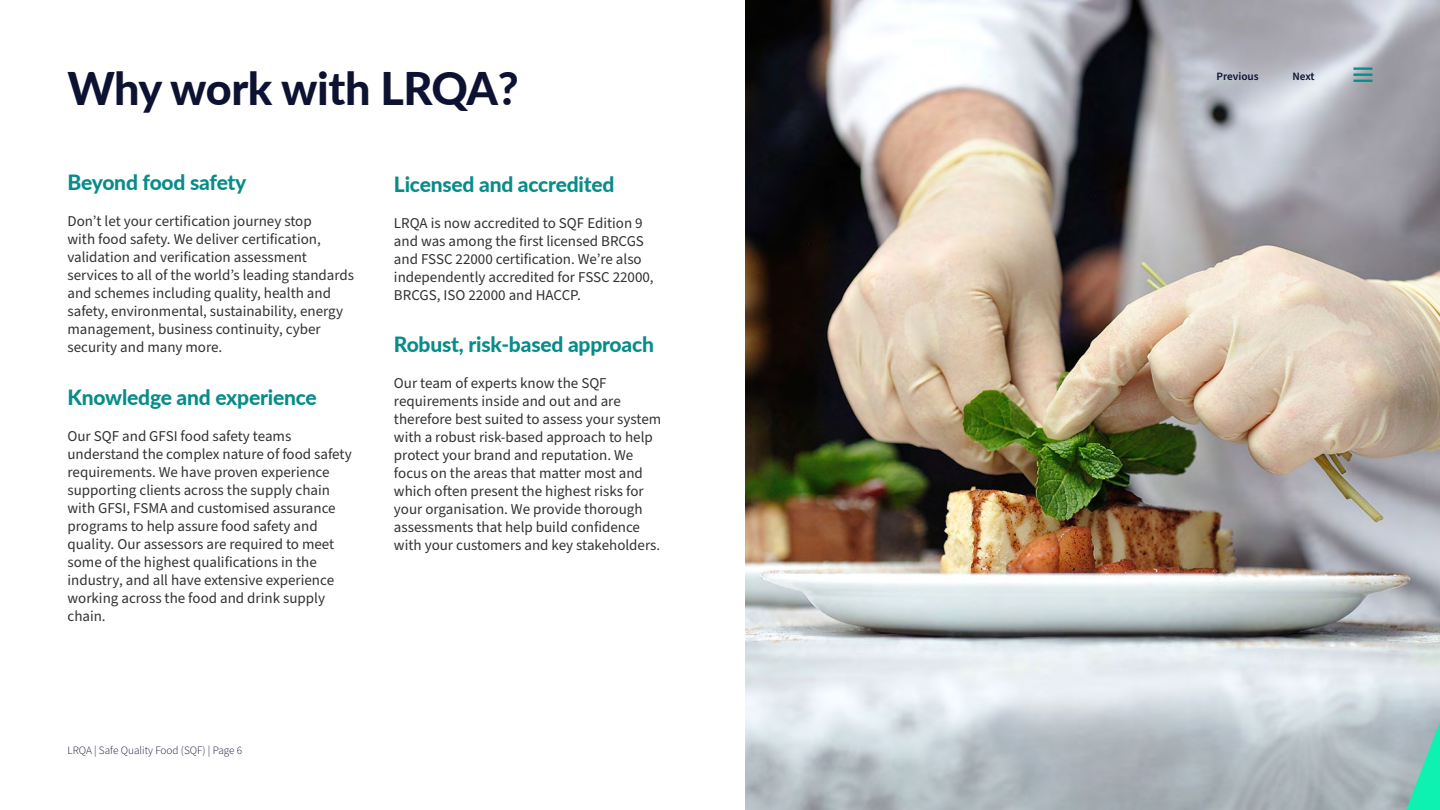
<style>
.page{position:relative;width:1440px;height:810px;background:#fff}
.page>*{position:absolute;margin:0;border:0;box-sizing:border-box;transform-origin:0 0}
.t1{font:800 45px "Lato";letter-spacing:-.01em;color:#0e1232}
.t2{font:800 21px "Lato";letter-spacing:-.01em;color:#088c8a}
.t3{font:15px/18px "Source Sans Pro";color:#323232}
.t4{font:300 11.25px "Source Sans Pro";color:#0e1232}
.t5{font:600 11.25px "Source Sans Pro";color:#0e1232}
</style>
<div class="page">
<img style="left:746px;top:0;width:694px;height:810px">
<svg style="left:1406px;top:722px;width:34px;height:88px;background:#5bd2b5"></svg>
<hr style="left:1353px;top:67px;width:20px;height:3px;background:#088c8a">
<hr style="left:1353px;top:74px;width:20px;height:2px;background:#088c8a">
<hr style="left:1353px;top:80px;width:20px;height:2px;background:#088c8a">
<h1 class="t1" style="left:68px;top:60px;width:453px">Why work with LRQA?</h1>
<h2 class="t2" style="left:68px;top:169px;width:180px">Beyond food safety</h2>
<p class="t3" style="left:68px;top:213px;width:288px">Don’t let your certification journey stop<br>with food safety. We deliver certification, validation and verification assessment services to all of the world’s leading standards and schemes including quality, health and safety, environmental, sustainability, energy management, business continuity, cyber security and many more.</p>
<h2 class="t2" style="left:68px;top:384px;width:251px">Knowledge and experience</h2>
<p class="t3" style="left:68px;top:427px;width:286px">Our SQF and GFSI food safety teams understand the complex nature of food safety requirements. We have proven experience supporting clients across the supply chain with GFSI, FSMA and customised assurance programs to help assure food safety and quality. Our assessors are required to meet some of the highest qualifications in the industry, and all have extensive experience working across the food and drink supply chain.</p>
<h2 class="t2" style="left:394px;top:171px;width:222px">Licensed and accredited</h2>
<p class="t3" style="left:394px;top:214px;width:261px">LRQA is now accredited to SQF Edition 9 and was among the first licensed BRCGS and FSSC 22000 certification. We’re also independently accredited for FSSC 22000, BRCGS, ISO 22000 and HACCP.</p>
<h2 class="t2" style="left:394px;top:332px;width:261px">Robust, risk-based approach</h2>
<p class="t3" style="left:394px;top:375px;width:269px">Our team of experts know the SQF requirements inside and out and are therefore best suited to assess your system with a robust risk-based approach to help protect your brand and reputation. We focus on the areas that matter most and which often present the highest risks for your organisation. We provide thorough assessments that help build confidence with your customers and key stakeholders.</p>
<p class="t4" style="left:68px;top:743px;width:176px">LRQA | Safe Quality Food (SQF) | Page 6</p>
<p class="t5" style="left:1216px;top:69px;width:44px">Previous</p>
<p class="t5" style="left:1292px;top:69px;width:24px">Next</p>
</div>
